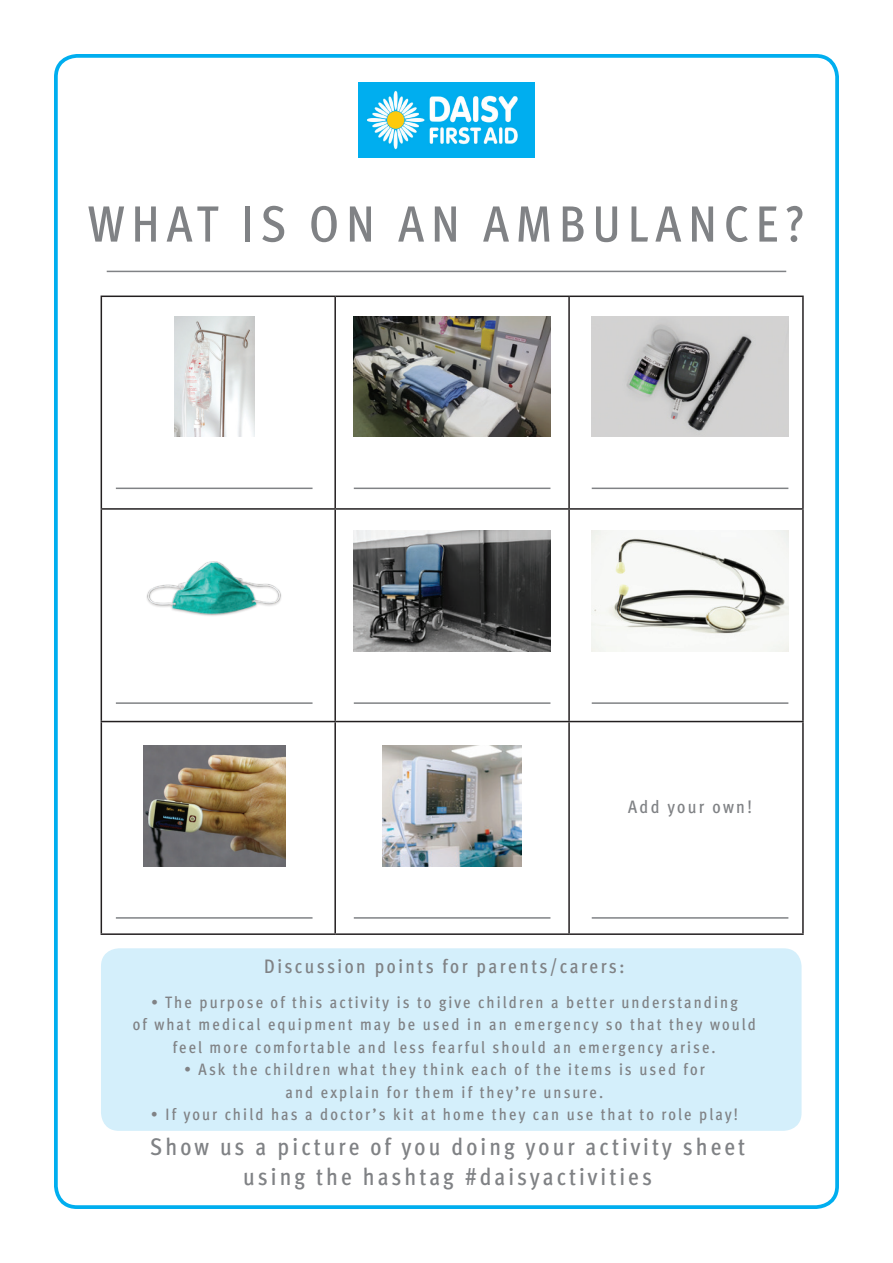
<style>
.page{position:relative;width:893px;height:1263px;background:#fff}
.page>*{position:absolute;margin:0;border:0;box-sizing:border-box;transform-origin:0 0}
.t1{font:500 condensed 51px "Meta Pro";letter-spacing:.14em;color:#808285}
.t2{font:500 condensed 24px/30px "Meta Pro";letter-spacing:.13em;color:#808285;text-align:center}
.t3{font:500 condensed 19.5px "Meta Pro";letter-spacing:.13em;color:#808285}
.t4{font:500 condensed 18px "Meta Pro";color:#808285}
.t5{font:500 condensed 16.5px/22.5px "Meta Pro";letter-spacing:.13em;color:#808285;text-align:center}
</style>
<div class="page">
<div style="left:101px;top:948px;width:700px;height:183px;background:#d4effb;border-radius:18px"></div>
<div style="left:54px;top:54px;width:785px;height:1155px;border:4px solid #00aeef;border-radius:21px"></div>
<img style="left:358px;top:83px;width:177px;height:75px">
<hr style="left:107px;top:271px;width:679px;height:1px;background:#808285">
<hr style="left:101px;top:296px;width:234px;height:1px;background:#231f20">
<hr style="left:101px;top:297px;width:1px;height:211px;background:#231f20">
<hr style="left:335px;top:296px;width:234px;height:1px;background:#231f20">
<hr style="left:334px;top:297px;width:2px;height:211px;background:#231f20">
<hr style="left:569px;top:296px;width:235px;height:1px;background:#231f20">
<hr style="left:568px;top:297px;width:2px;height:211px;background:#231f20">
<hr style="left:802px;top:297px;width:2px;height:211px;background:#231f20">
<hr style="left:101px;top:508px;width:234px;height:2px;background:#231f20">
<hr style="left:101px;top:510px;width:1px;height:211px;background:#231f20">
<hr style="left:335px;top:508px;width:234px;height:2px;background:#231f20">
<hr style="left:334px;top:510px;width:2px;height:211px;background:#231f20">
<hr style="left:569px;top:508px;width:235px;height:2px;background:#231f20">
<hr style="left:568px;top:510px;width:2px;height:211px;background:#231f20">
<hr style="left:802px;top:510px;width:2px;height:211px;background:#231f20">
<hr style="left:101px;top:721px;width:234px;height:1px;background:#231f20">
<hr style="left:101px;top:722px;width:1px;height:211px;background:#231f20">
<hr style="left:335px;top:721px;width:234px;height:1px;background:#231f20">
<hr style="left:334px;top:722px;width:2px;height:211px;background:#231f20">
<hr style="left:569px;top:721px;width:235px;height:1px;background:#231f20">
<hr style="left:568px;top:722px;width:2px;height:211px;background:#231f20">
<hr style="left:802px;top:722px;width:2px;height:211px;background:#231f20">
<hr style="left:101px;top:933px;width:234px;height:2px;background:#231f20">
<hr style="left:335px;top:933px;width:234px;height:2px;background:#231f20">
<hr style="left:569px;top:933px;width:235px;height:2px;background:#231f20">
<img style="left:174px;top:316px;width:80px;height:121px">
<hr style="left:116px;top:488px;width:197px;height:1px;background:#808285">
<img style="left:354px;top:316px;width:196px;height:121px">
<hr style="left:354px;top:488px;width:196px;height:1px;background:#808285">
<img style="left:592px;top:316px;width:196px;height:121px">
<hr style="left:592px;top:488px;width:196px;height:1px;background:#808285">
<img style="left:147px;top:561px;width:134px;height:55px">
<hr style="left:116px;top:702px;width:197px;height:2px;background:#808285">
<img style="left:354px;top:531px;width:196px;height:121px">
<hr style="left:354px;top:702px;width:196px;height:2px;background:#808285">
<img style="left:592px;top:531px;width:196px;height:121px">
<hr style="left:592px;top:702px;width:196px;height:2px;background:#808285">
<img style="left:143px;top:746px;width:142px;height:120px">
<hr style="left:116px;top:917px;width:197px;height:2px;background:#808285">
<img style="left:382px;top:746px;width:139px;height:120px">
<hr style="left:354px;top:917px;width:196px;height:2px;background:#808285">
<hr style="left:592px;top:917px;width:196px;height:2px;background:#808285">
<h1 class="t1" style="left:88px;top:186px;width:718px">what is on an ambulance?</h1>
<p class="t4" style="left:628px;top:793px;width:125px">Add your own!</p>
<p class="t3" style="left:264px;top:951px;width:362px">Discussion points for parents/carers:</p>
<p class="t5" style="left:133px;top:989px;width:625px">• The purpose of this activity is to give children a better understanding<br>of what medical equipment may be used in an emergency so that they would feel more comfortable and less fearful should an emergency arise.</p>
<p class="t5" style="left:184px;top:1057px;width:522px">• Ask the children what they think each of the items is used for and explain for them if they’re unsure.</p>
<p class="t5" style="left:151px;top:1102px;width:588px">• If your child has a doctor’s kit at home they can use that to role play!</p>
<h2 class="t2" style="left:150px;top:1130px;width:596px">Show us a picture of you doing your activity sheet using the hashtag #daisyactivities</h2>
</div>
